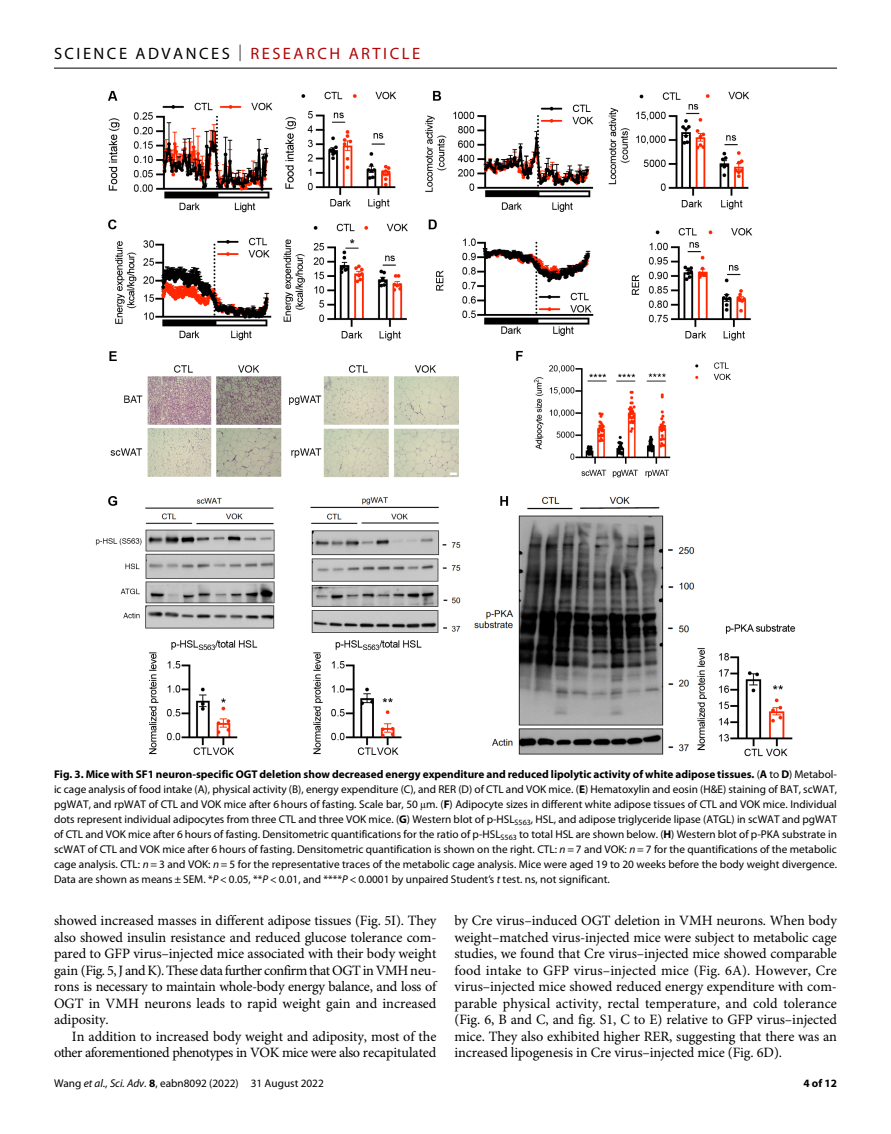
<style>
.page{position:relative;width:891px;height:1134px;background:#fff}
.page>*{position:absolute;margin:0;border:0;box-sizing:border-box;transform-origin:0 0}
.t1{font:16.5px "Myriad Pro";letter-spacing:.15em;color:#000}
.t2{font:14.25px/16.5px "Minion Pro";letter-spacing:-.005em;color:#000;text-align:justify}
.t3{font:11.25px/15px "Myriad Pro";color:#000;text-align:justify}
.t4{font:700 11.25px "Myriad Pro";color:#000}
.s1{font-weight:300}
.s2{color:#b10508}
.s3{font-weight:700}
.s4{font-style:italic}
</style>
<div class="page">
<hr style="left:54px;top:68px;width:783px;height:1px;background:#000">
<img style="left:96px;top:90px;width:700px;height:667px">
<h1 class="t1" style="left:54px;top:40px;width:368px">SCIENCE ADVANCES <span class="s1">|</span> <span class="s2">RESEARCH ARTICLE</span></h1>
<p class="t3" style="left:54px;top:767px;width:785px"><span class="s3">Fig. 3. Mice with SF1 neuron-specific OGT deletion show decreased energy expenditure and reduced lipolytic activity of white adipose tissues.</span> (<span class="s3">A</span> to <span class="s3">D</span>) Metabol&shy;ic cage analysis of food intake (A), physical activity (B), energy expenditure (C), and RER (D) of CTL and VOK mice. (<span class="s3">E</span>) Hematoxylin and eosin (H&amp;E) staining of BAT, scWAT, pgWAT, and rpWAT of CTL and VOK mice after 6 hours of fasting. Scale bar, 50 m. (<span class="s3">F</span>) Adipocyte sizes in different white adipose tissues of CTL and VOK mice. Individual dots represent individual adipocytes from three CTL and three VOK mice. (<span class="s3">G</span>) Western blot of p-HSL<sub>S563</sub>, HSL, and adipose triglyceride lipase (ATGL) in scWAT and pgWAT of CTL and VOK mice after 6 hours of fasting. Densitometric quantifications for the ratio of p-HSL<sub>S563</sub> to total HSL are shown below. (<span class="s3">H</span>) Western blot of p-PKA substrate in scWAT of CTL and VOK mice after 6 hours of fasting. Densitometric quantification is shown on the right. CTL: <span class="s4">n</span> = 7 and VOK: <span class="s4">n</span> = 7 for the quantifications of the metabolic cage analysis. CTL: <span class="s4">n</span> = 3 and VOK: <span class="s4">n</span> = 5 for the representative traces of the metabolic cage analysis. Mice were aged 19 to 20 weeks before the body weight divergence.<br>Data are shown as means ± SEM. *<span class="s4">P</span> &lt; 0.05, **<span class="s4">P</span> &lt; 0.01, and ****<span class="s4">P</span> &lt; 0.0001 by unpaired Student’s <span class="s4">t</span> test. ns, not significant.</p>
<p class="t2" style="left:54px;top:914px;width:384px">showed increased masses in different adipose tissues (Fig. 5I). They also showed insulin resistance and reduced glucose tolerance com&shy;pared to GFP virus–injected mice associated with their body weight gain (Fig. 5, J and K). These data further confirm that OGT in VMH neu&shy;rons is necessary to maintain whole-body energy balance, and loss of OGT in VMH neurons leads to rapid weight gain and increased adiposity.</p>
<p class="t2" style="left:54px;top:1029px;width:384px;text-align:right">In addition to increased body weight and adiposity, most of the other aforementioned phenotypes in VOK mice were also recapitulated</p>
<p class="t3" style="left:54px;top:1076px;width:271px">Wang <span class="s4">et al</span>., <span class="s4">Sci. Adv.</span> <span class="s3">8</span>, eabn8092 (2022) 31 August 2022</p>
<p class="t2" style="left:454px;top:914px;width:384px">by Cre virus–induced OGT deletion in VMH neurons. When body weight–matched virus-injected mice were subject to metabolic cage studies, we found that Cre virus–injected mice showed comparable food intake to GFP virus–injected mice (Fig. 6A). However, Cre virus–injected mice showed reduced energy expenditure with com&shy;parable physical activity, rectal temperature, and cold tolerance (Fig. 6, B and C, and fig. S1, C to E) relative to GFP virus–injected mice. They also exhibited higher RER, suggesting that there was an increased lipogenesis in Cre virus–injected mice (Fig. 6D).</p>
<p class="t4" style="left:803px;top:1074px;width:35px">4 of 12</p>
</div>
